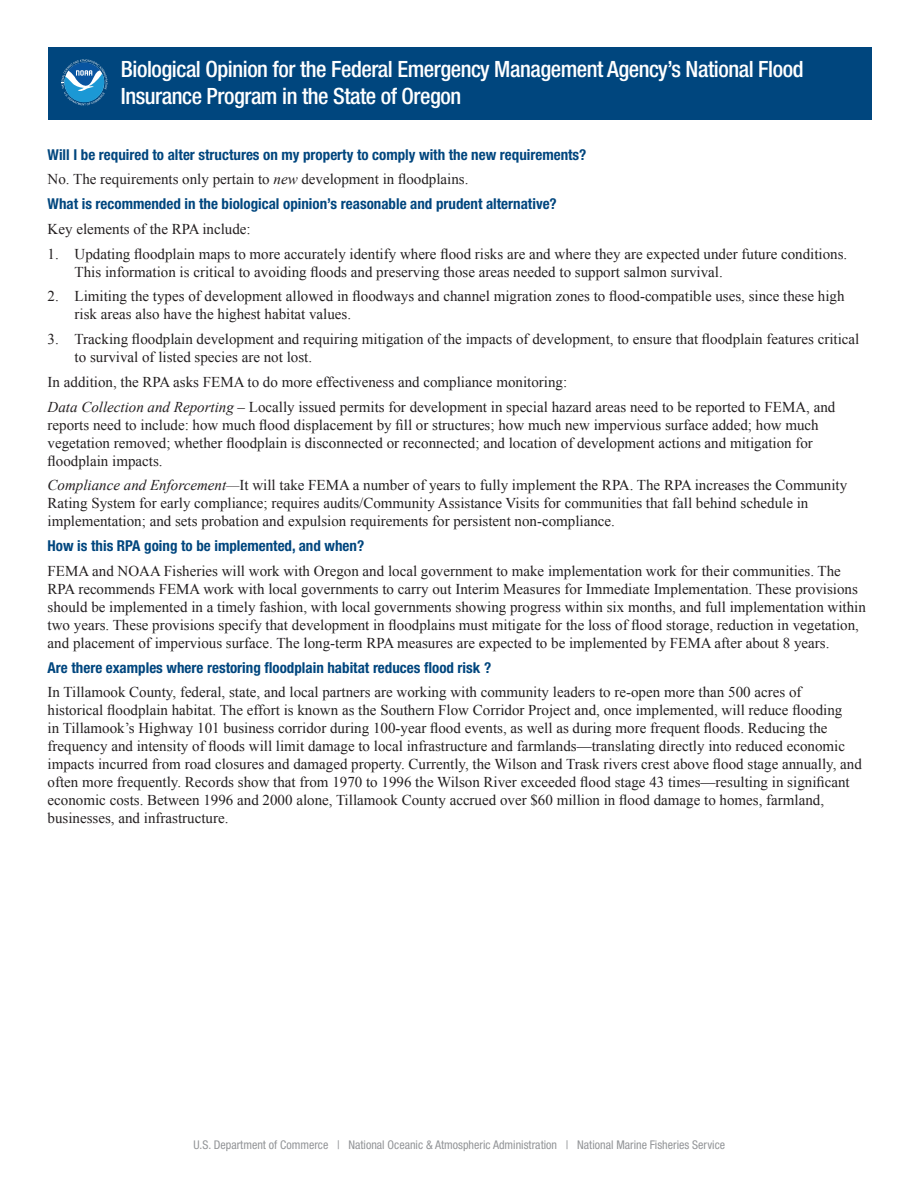
<style>
.page{position:relative;width:918px;height:1188px;background:#fff}
.page>*{position:absolute;margin:0;border:0;box-sizing:border-box;transform-origin:0 0}
.t1{font:500 condensed 22.5px/27px "Helvetica Neue LT Std";letter-spacing:-.02em;color:#fff}
.t2{font:15px/18px "Times New Roman";color:#231f20}
.t3{font:700 condensed 15px "Helvetica Neue LT Std";color:#00467e}
.t4{font:condensed 12px "Helvetica Neue LT Std";color:#939598}
.s1{font-style:italic}
</style>
<div class="page">
<div style="left:48px;top:47px;width:824px;height:73px;background:#00467e"></div>
<svg style="left:61px;top:59px;width:46px;height:46px"></svg>
<p class="t1" style="left:121px;top:55px;width:684px">Biological Opinion for the Federal Emergency Management Agency’s National Flood<br>Insurance Program in the State of Oregon</p>
<p class="t3" style="left:48px;top:145px;width:540px">Will I be required to alter structures on my property to comply with the new requirements?</p>
<p class="t2" style="left:48px;top:170px;width:422px">No. The requirements only pertain to <span class="s1">new</span> development in floodplains.</p>
<p class="t3" style="left:48px;top:195px;width:511px">What is recommended in the biological opinion’s reasonable and prudent alternative?</p>
<p class="t2" style="left:48px;top:220px;width:205px">Key elements of the RPA include:</p>
<p class="t2" style="left:75px;top:244px;width:774px;text-indent:-27px">1. Updating floodplain maps to more accurately identify where flood risks are and where they are expected under future conditions.<br>This information is critical to avoiding floods and preserving those areas needed to support salmon survival.</p>
<p class="t2" style="left:75px;top:287px;width:771px;text-indent:-27px">2. Limiting the types of development allowed in floodways and channel migration zones to flood-compatible uses, since these high risk areas also have the highest habitat values.</p>
<p class="t2" style="left:75px;top:330px;width:786px;text-indent:-27px">3. Tracking floodplain development and requiring mitigation of the impacts of development, to ensure that floodplain features critical to survival of listed species are not lost.</p>
<p class="t2" style="left:48px;top:373px;width:521px">In addition, the RPA asks FEMA to do more effectiveness and compliance monitoring:</p>
<p class="t2" style="left:48px;top:397px;width:789px"><span class="s1">Data Collection and Reporting</span> – Locally issued permits for development in special hazard areas need to be reported to FEMA, and reports need to include: how much flood displacement by fill or structures; how much new impervious surface added; how much vegetation removed; whether floodplain is disconnected or reconnected; and location of development actions and mitigation for floodplain impacts.</p>
<p class="t2" style="left:48px;top:476px;width:801px"><span class="s1">Compliance and Enforcement—</span>It will take FEMA a number of years to fully implement the RPA. The RPA increases the Community<br>Rating System for early compliance; requires audits/Community Assistance Visits for communities that fall behind schedule in implementation; and sets probation and expulsion requirements for persistent non-compliance.</p>
<p class="t3" style="left:48px;top:537px;width:318px">How is this RPA going to be implemented, and when?</p>
<p class="t2" style="left:48px;top:562px;width:820px">FEMA and NOAA Fisheries will work with Oregon and local government to make implementation work for their communities. The RPA recommends FEMA work with local governments to carry out Interim Measures for Immediate Implementation. These provisions should be implemented in a timely fashion, with local governments showing progress within six months, and full implementation within two years. These provisions specify that development in floodplains must mitigate for the loss of flood storage, reduction in vegetation, and placement of impervious surface. The long-term RPA measures are expected to be implemented by FEMA after about 8 years.</p>
<p class="t3" style="left:48px;top:658px;width:445px">Are there examples where restoring floodplain habitat reduces flood risk ?</p>
<p class="t2" style="left:48px;top:683px;width:816px">In Tillamook County, federal, state, and local partners are working with community leaders to re-open more than 500 acres of<br>historical floodplain habitat. The effort is known as the Southern Flow Corridor Project and, once implemented, will reduce flooding<br>in Tillamook’s Highway 101 business corridor during 100-year flood events, as well as during more frequent floods. Reducing the frequency and intensity of floods will limit damage to local infrastructure and farmlands—translating directly into reduced economic impacts incurred from road closures and damaged property. Currently, the Wilson and Trask rivers crest above flood stage annually, and often more frequently. Records show that from 1970 to 1996 the Wilson River exceeded flood stage 43 times—resulting in significant economic costs. Between 1996 and 2000 alone, Tillamook County accrued over $60 million in flood damage to homes, farmland, businesses, and infrastructure.</p>
<p class="t4" style="left:193px;top:1138px;width:533px">U.S. Department of Commerce | National Oceanic &amp; Atmospheric Administration | National Marine Fisheries Service</p>
</div>
